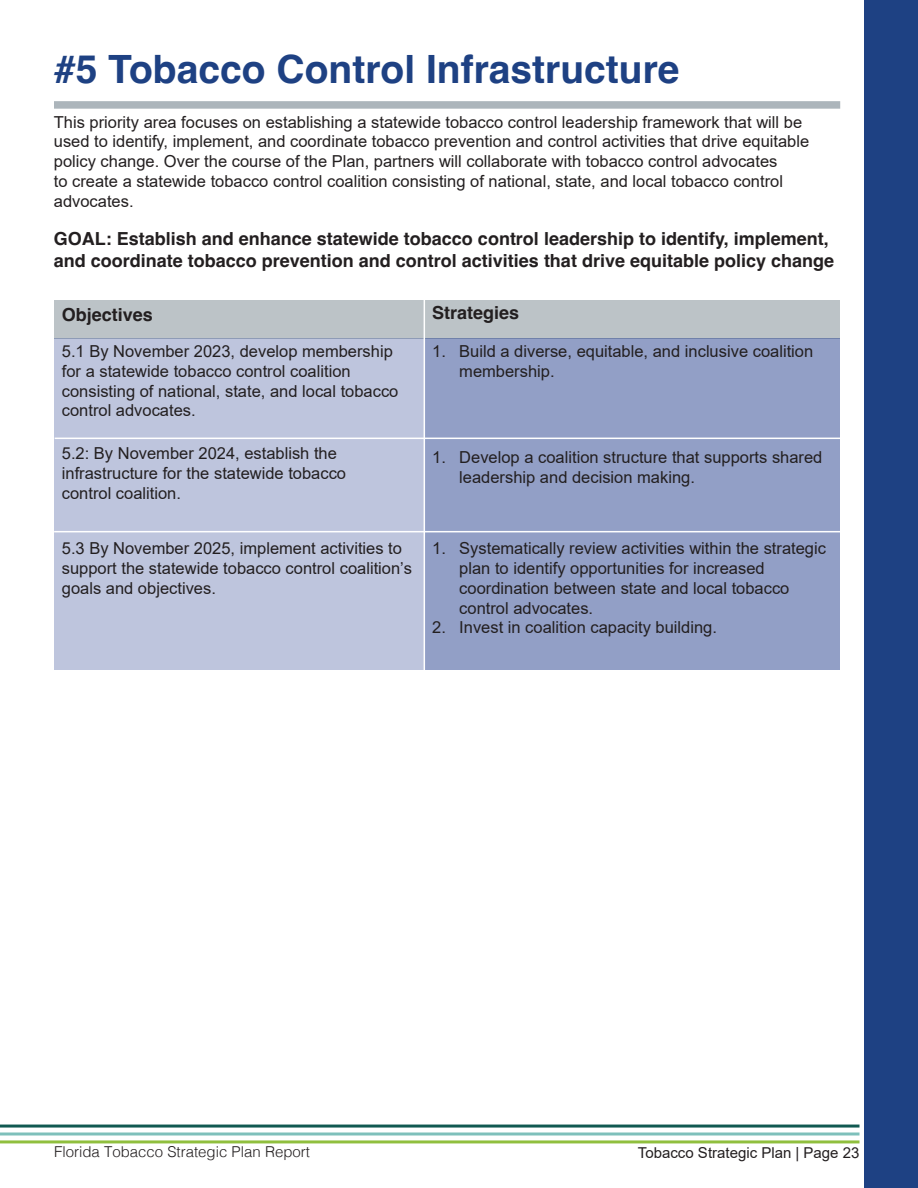
<style>
.page{position:relative;width:918px;height:1188px;background:#fff}
.page>*{position:absolute;margin:0;border:0;box-sizing:border-box;transform-origin:0 0}
.t1{font:700 39px "Helvetica";color:#1e4183}
.t2{font:700 18px/21.6px "Helvetica";color:#231f20}
.t3{font:16.5px/19.8px "Arial";color:#231f20}
.t4{font:16.5px/19.8px "Arial";color:#231f20}
.t5{font:300 15px "Helvetica";color:#231f20}
.t6{font:15px "Arial";color:#231f20}
.s1{font-style:inherit}
</style>
<div class="page">
<div style="left:864px;top:0;width:54px;height:1188px;background:#1e4183"></div>
<div style="left:54px;top:101px;width:786px;height:8px;background:#acb5bb"></div>
<hr style="left:0;top:1125px;width:860px;height:3px;background:#115951">
<svg style="left:0;top:1132px;width:860px;height:4px;background:#9ecfcb"></svg>
<hr style="left:0;top:1140px;width:860px;height:3px;background:#90bf3e">
<div style="left:55px;top:300px;width:785px;height:39px;background:#bcc3c7"></div>
<div style="left:55px;top:339px;width:369px;height:331px;background:#bec5dd"></div>
<div style="left:424px;top:339px;width:416px;height:331px;background:#929fc6"></div>
<hr style="left:424px;top:300px;width:1px;height:380px;background:#fff">
<hr style="left:55px;top:438px;width:786px;height:1px;background:#fff">
<hr style="left:54px;top:531px;width:786px;height:1px;background:#fff">
<h1 class="t1" style="left:54px;top:46px;width:627px">#5 Tobacco Control Infrastructure</h1>
<p class="t3" style="left:54px;top:112px;width:757px">This priority area focuses on establishing a statewide tobacco control leadership framework that will be used to identify, implement, and coordinate tobacco prevention and control activities that drive equitable policy change. Over the course of the Plan, partners will collaborate with tobacco control advocates<br>to create a statewide tobacco control coalition consisting of national, state, and local tobacco control advocates.</p>
<p class="t2" style="left:54px;top:230px;width:782px">GOAL: Establish and enhance statewide tobacco control leadership to identify, implement, and coordinate tobacco prevention and control activities that drive equitable policy change</p>
<p class="t2" style="left:62px;top:306px;width:93px">Objectives</p>
<p class="t2" style="left:432px;top:304px;width:89px">Strategies</p>
<p class="t3" style="left:459px;top:341px;width:355px;text-indent:-27px">1. Build a diverse, equitable, and inclusive coalition membership.</p>
<p class="t3" style="left:62px;top:341px;width:338px">5.1 By November 2023, develop membership for a statewide tobacco control coalition consisting of national, state, and local tobacco control advocates.</p>
<p class="t4" style="left:62px;top:443px;width:286px"><span class="s1">5.2: By November 202</span>4<span class="s1">,</span> establish the infrastructure for the statewide tobacco control coalition.</p>
<p class="t3" style="left:459px;top:447px;width:365px;text-indent:-27px">1. Develop a coalition structure that supports shared leadership and decision making.</p>
<p class="t3" style="left:62px;top:538px;width:352px">5.3 By November 2025, implement activities to support the statewide tobacco control coalition’s goals and objectives.</p>
<p class="t3" style="left:459px;top:538px;width:368px;text-indent:-27px">1. Systematically review activities within the strategic plan to identify opportunities for increased coordination between state and local tobacco control advocates.</p>
<p class="t3" style="left:432px;top:618px;width:286px">2. Invest in coalition capacity building.</p>
<p class="t5" style="left:54px;top:1139px;width:257px">Florida Tobacco Strategic Plan Report</p>
<p class="t6" style="left:638px;top:1142px;width:223px">Tobacco Strategic Plan | Page 23</p>
</div>
